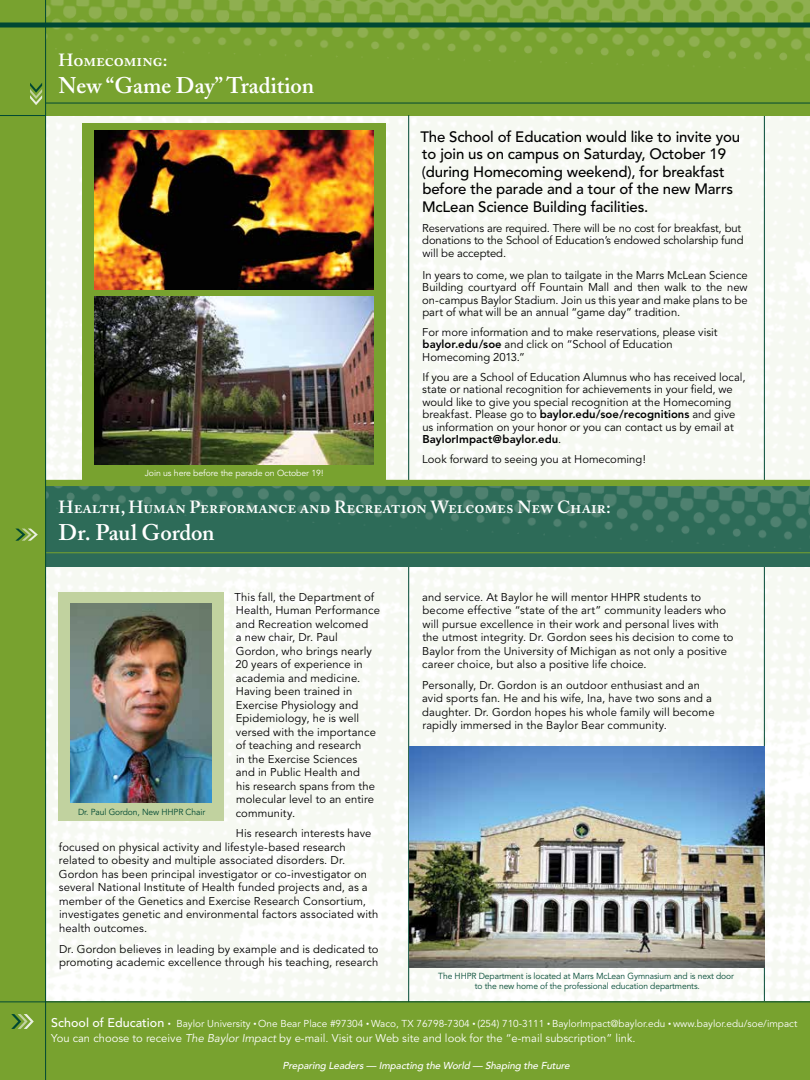
<style>
.page{position:relative;width:810px;height:1080px;background:#fff}
.page>*{position:absolute;margin:0;border:0;box-sizing:border-box;transform-origin:0 0}
.t1{font:600 22.5px "Adobe Caslon";color:#fff}
.t2{font:17.5px "Adobe Caslon Semibold SC";color:#fff}
.t3{font:500 15px/17.5px "Avenir";letter-spacing:-.01em;color:#000}
.t4{font:11.25px/13.5px "Avenir";letter-spacing:.01em;color:#000}
.t5{font:11.25px/12.5px "Avenir";letter-spacing:-.01em;color:#000}
.t6{font:11.25px "Avenir";color:#fff}
.t7{font:10px "Avenir";color:#fff}
.t8{font:italic 500 10px "Avenir";color:#fff}
.t9{font:8.75px/10px "Avenir";letter-spacing:-.01em;color:#004833;text-align:center}
.t10{font:8.75px "Avenir";letter-spacing:-.01em;color:#fff}
.s1{font-weight:800}
.s2{font-weight:500;font-size:12.5px}
.s3{font-weight:500;font-size:6.25px}
.s4{font-style:italic}
</style>
<div class="page">
<img style="left:46px;top:115px;width:764px;height:887px">
<hr style="left:764px;top:0;width:1px;height:1080px;background:#004833">
<div style="left:45px;top:0;width:765px;height:115px;background:#78a22f"></div>
<img style="left:46px;top:0;width:764px;height:85px">
<hr style="left:46px;top:103px;width:764px;height:1px;background:#004833">
<div style="left:0;top:0;width:45px;height:1080px;background:#78a22f"></div>
<div style="left:0;top:1002px;width:810px;height:78px;background:#78a22f"></div>
<hr style="left:0;top:115px;width:46px;height:1px;background:#004833">
<hr style="left:0;top:1002px;width:810px;height:1px;background:#004833">
<hr style="left:408px;top:115px;width:1px;height:887px;background:#004833">
<div style="left:46px;top:483px;width:764px;height:84px;background:#2d6b58"></div>
<img style="left:46px;top:486px;width:764px;height:68px">
<div style="left:45px;top:480px;width:765px;height:6px;background:#78a22f"></div>
<div style="left:0;top:22px;width:810px;height:6px;background:#004833"></div>
<hr style="left:0;top:552px;width:810px;height:1px;background:#78a22f">
<hr style="left:45px;top:0;width:1px;height:1080px;background:#004833">
<div style="left:83px;top:123px;width:303px;height:360px;background:#78a22f"></div>
<img style="left:94px;top:131px;width:279px;height:158px">
<img style="left:409px;top:746px;width:355px;height:221px">
<div style="left:59px;top:592px;width:165px;height:229px;background:#c1d29f"></div>
<img style="left:70px;top:603px;width:142px;height:200px">
<svg style="left:30px;top:83px;width:12px;height:22px"></svg>
<svg style="left:11px;top:1014px;width:23px;height:15px"></svg>
<svg style="left:15px;top:529px;width:23px;height:12px"></svg>
<img style="left:94px;top:297px;width:279px;height:167px">
<h2 class="t2" style="left:58px;top:50px;width:110px">Homecoming:</h2>
<h1 class="t1" style="left:58px;top:72px;width:257px">New “Game Day” Tradition</h1>
<p class="t10" style="left:145px;top:468px;width:180px">Join us here before the parade on October 19!</p>
<h3 class="t3" style="left:420px;top:128px;width:321px">The School of Education would like to invite you to join us on campus on Saturday, October 19 (during Homecoming weekend), for breakfast before the parade and a tour of the new Marrs McLean Science Building facilities.</h3>
<p class="t5" style="left:422px;top:222px;width:323px">Reservations are required. There will be no cost for breakfast, but donations to the School of Education’s endowed scholarship fund will be accepted.</p>
<p class="t4" style="left:422px;top:269px;width:327px;line-height:12.5px;text-align:justify">In years to come, we plan to tailgate in the Marrs McLean Science Building courtyard off Fountain Mall and then walk to the new on-campus Baylor Stadium. Join us this year and make plans to be part of what will be an annual “game day” tradition.</p>
<p class="t4" style="left:422px;top:326px;width:297px;line-height:12.5px">For more information and to make reservations, please visit <span class="s1">baylor.edu/soe</span> and click on “School of Education<br>Homecoming 2013.”</p>
<p class="t4" style="left:422px;top:371px;width:325px;line-height:12.5px">If you are a School of Education Alumnus who has received local, state or national recognition for achievements in your field, we would like to give you special recognition at the Homecoming breakfast. Please go to <span class="s1">baylor.edu/soe/recognitions</span> and give us information on your honor or you can contact us by email at <span class="s1">BaylorImpact@baylor.edu</span>.</p>
<p class="t4" style="left:422px;top:452px;width:225px">Look forward to seeing you at Homecoming!</p>
<h2 class="t2" style="left:59px;top:497px;width:554px">Health, Human Performance and Recreation Welcomes New Chair:</h2>
<h1 class="t1" style="left:59px;top:519px;width:158px">Dr. Paul Gordon</h1>
<p class="t4" style="left:235px;top:590px;width:147px">This fall, the Department of<br>Health, Human Performance and Recreation welcomed<br>a new chair, Dr. Paul<br>Gordon, who brings nearly<br>20 years of experience in academia and medicine.<br>Having been trained in<br>Exercise Physiology and<br>Epidemiology, he is well versed with the importance of teaching and research<br>in the Exercise Sciences<br>and in Public Health and<br>his research spans from the molecular level to an entire community.</p>
<p class="t4" style="left:59px;top:827px;width:321px;text-indent:177px">His research interests have focused on physical activity and lifestyle-based research related to obesity and multiple associated disorders. Dr.<br>Gordon has been principal investigator or co-investigator on several N ational Institute of Health funded projects and, as a member of the Genetics and Exercise Research Consortium, investigates genetic and environmental factors associated with health outcomes.</p>
<p class="t4" style="left:59px;top:942px;width:321px">Dr. Gordon believes in leading by example and is dedicated to promoting academic excellence through his teaching, research</p>
<p class="t9" style="left:78px;top:807px;width:129px">Dr. Paul Gordon, New HHPR Chair</p>
<p class="t4" style="left:422px;top:590px;width:313px">and service. At Baylor he will mentor HHPR students to become effective “state of the art” community leaders who will pursue excellence in their work and personal lives with the utmost integrity. Dr. Gordon sees his decision to come to Baylor from the U niversity of Michigan as not only a positive career choice, but also a positive life choice.</p>
<p class="t4" style="left:422px;top:679px;width:294px">Personally, Dr. Gordon is an outdoor enthusiast and an avid sports fan. He and his wife, Ina, have two sons and a daughter. Dr. Gordon hopes his whole family will become rapidly immersed in the Baylor Bear community.</p>
<p class="t9" style="left:438px;top:972px;width:297px">The HHPR Department is located at Marrs McLean Gymnasium and is next door to the new home of the professional education departments.</p>
<p class="t7" style="left:51px;top:1018px;width:748px"><span class="s2">School of Education</span> <span class="s3">•</span> Baylor U niversity <span class="s3">•</span> One Bear Place #97304 <span class="s3">•</span> Waco, TX 76798-7304 <span class="s3">•</span> (254) 710-3111 <span class="s3">•</span> BaylorImpact@baylor.edu <span class="s3">•</span> www.baylor.edu/soe/impact</p>
<p class="t8" style="left:283px;top:1060px;width:291px">Preparing Leaders — Impacting the World — Shaping the Future</p>
<p class="t6" style="left:51px;top:1032px;width:586px">You can choose to receive <span class="s4">The Baylor Impact</span> by e-mail. Visit our Web site and look for the “e-mail subscription” link.</p>
</div>
